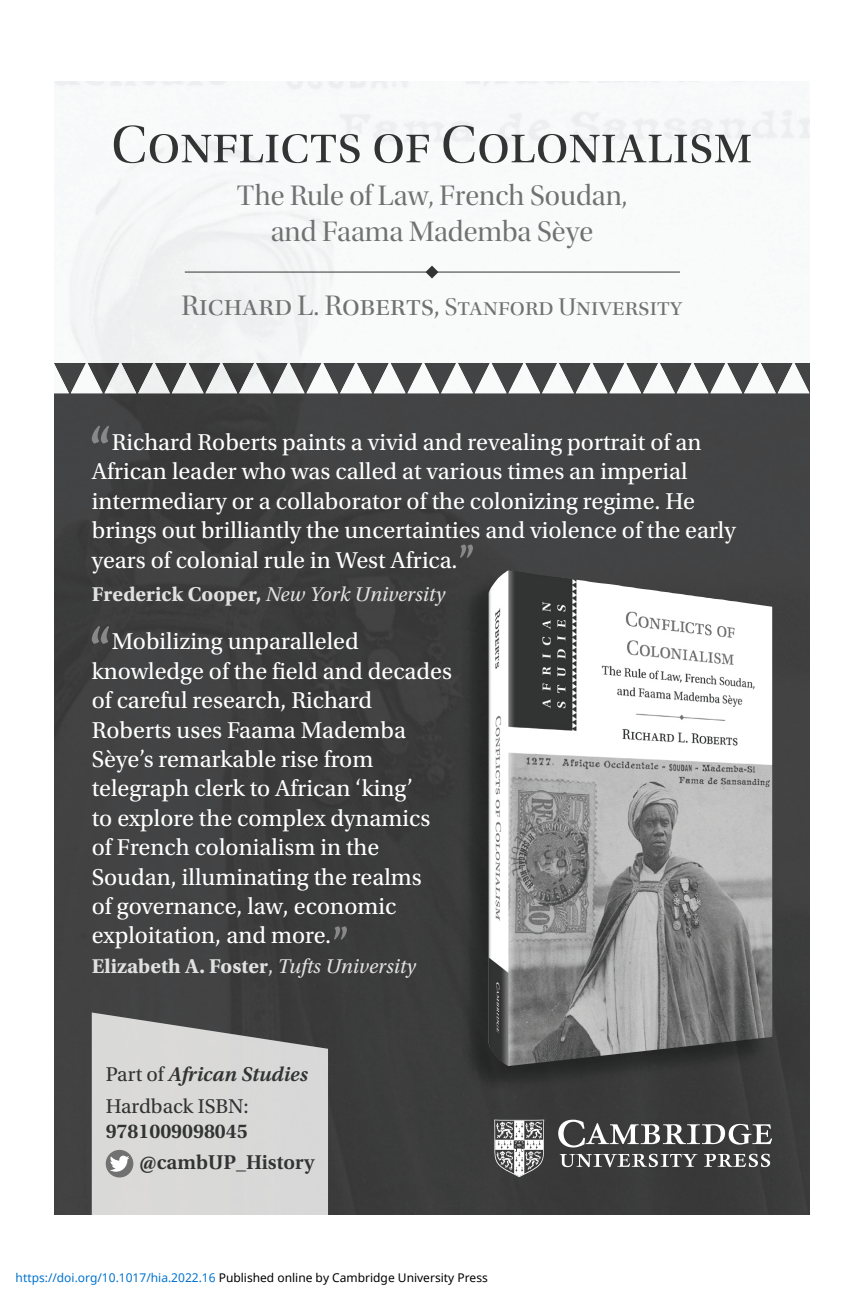
<style>
.page{position:relative;width:864px;height:1296px;background:#fff}
.page>*{position:absolute;margin:0;border:0;box-sizing:border-box;transform-origin:0 0}
.t1{font:54.6px "Utopia Std Disp";color:#323333}
.t2{font:29.4px/35.2px "Utopia Std Disp";letter-spacing:-.005em;color:#717171;text-align:center}
.t3{font:25.2px "Utopia Std Disp";color:#717171}
.t4{font:24.2px/29.4px "Utopia Std";color:#fff}
.t5{font:21px/31.2px "Utopia Std";color:#323333}
.t6{font:italic 21px "Utopia Std";color:#e0e1e0}
.t7{font:700 21px "Utopia Std";color:#e0e1e0}
.t8{font:600 21px/31.2px "Utopia Std";color:#323333}
.t9{font:12px "Noto Sans";color:#000}
.s1{font-size:29.4px}
.s2{font-weight:700;font-style:normal}
.s3{font-weight:400}
.s4{font-weight:400;font-style:italic}
.s5{font-weight:600;font-style:italic}
.s6{color:#0172cf}
</style>
<div class="page">
<div style="left:54px;top:393px;width:756px;height:822px;background:#3f3f3f"></div>
<img style="left:54px;top:81px;width:756px;height:312px">
<hr style="left:185px;top:272px;width:495px;height:1px;background:#323333">
<svg style="left:426px;top:266px;width:12px;height:12px"></svg>
<svg style="left:558px;top:1120px;width:214px;height:28px"></svg>
<svg style="left:560px;top:1154px;width:137px;height:13px"></svg>
<svg style="left:704px;top:1154px;width:66px;height:13px"></svg>
<svg style="left:494px;top:1120px;width:50px;height:57px"></svg>
<img style="left:92px;top:1013px;width:236px;height:202px">
<svg style="left:106px;top:1150px;width:27px;height:28px"></svg>
<svg style="left:92px;top:426px;width:17px;height:18px"></svg>
<svg style="left:92px;top:626px;width:17px;height:18px"></svg>
<svg style="left:460px;top:544px;width:13px;height:14px"></svg>
<svg style="left:334px;top:926px;width:13px;height:14px"></svg>
<img style="left:459px;top:574px;width:309px;height:520px">
<img style="left:489px;top:570px;width:283px;height:496px">
<h1 class="t1" style="left:111px;top:116px;width:643px">Conflicts of Colonialism</h1>
<p class="t2" style="left:237px;top:179px;width:392px">The Rule of Law, French Soudan, and Faama Mademba Sèye</p>
<p class="t3" style="left:182px;top:294px;width:502px"><span class="s1">Richard L. Roberts,</span> Stanford University</p>
<p class="t4" style="left:92px;top:428px;width:645px;text-indent:20px">Richard Roberts paints a vivid and revealing portrait of an African leader who was called at various times an imperial intermediary or a collaborator of the colonizing regime. He brings out brilliantly the uncertainties and violence of the early years of colonial rule in West Africa.</p>
<p class="t6" style="left:92px;top:583px;width:355px"><span class="s2">Frederick Cooper,</span> New York University</p>
<p class="t4" style="left:92px;top:627px;width:362px;text-indent:20px">Mobilizing unparalleled knowledge of the field and decades of careful research, Richard<br>Roberts uses Faama Mademba<br>Sèye’s remarkable rise from telegraph clerk to African ‘king’<br>to explore the complex dynamics of French colonialism in the<br>Soudan, illuminating the realms<br>of governance, law, economic exploitation, and more.</p>
<p class="t7" style="left:92px;top:954px;width:326px">Elizabeth A. Foster<span class="s3">,</span> <span class="s4">Tufts University</span></p>
<p class="t5" style="left:106px;top:1059px;width:204px">Part of <span class="s5">African Studies<br></span>Hardback ISBN:</p>
<p class="t8" style="left:140px;top:1116px;width:177px;text-indent:-34px">9781009098045 @cambUP_History</p>
<p class="t9" style="left:16px;top:1269px;width:474px"><span class="s6">https://doi.org/10.1017/hia.2022.16</span> Published online by Cambridge University Press</p>
</div>
